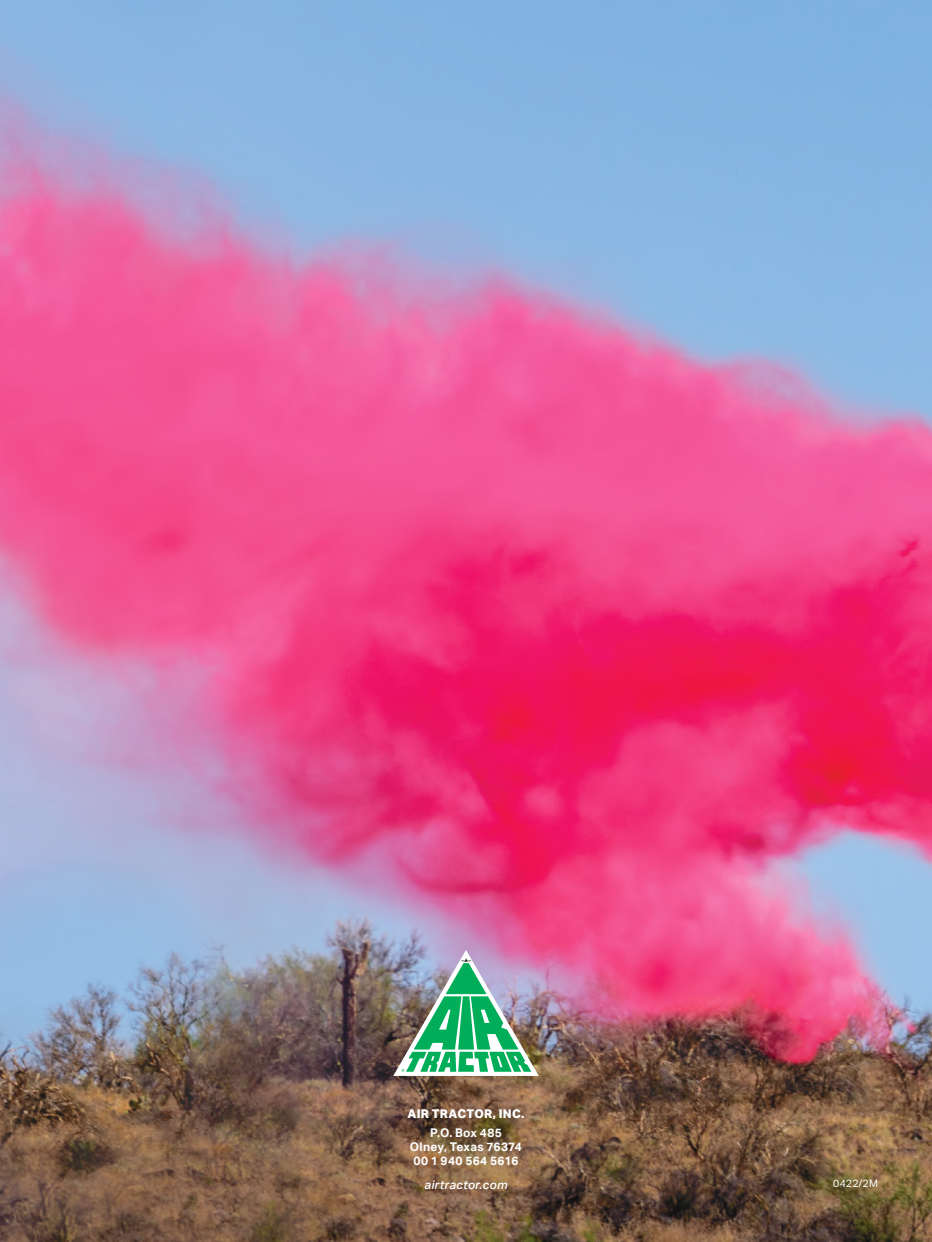
<style>
.page{position:relative;width:932px;height:1242px;background:#fff}
.page>*{position:absolute;margin:0;border:0;box-sizing:border-box;transform-origin:0 0}
.t1{font:700 12px/14px "Aktiv Grotesk";letter-spacing:.02em;color:#fff;text-align:center}
.t2{font:800 12px "Aktiv Grotesk";letter-spacing:.025em;color:#fff}
.t3{font:italic 500 12px "Aktiv Grotesk";letter-spacing:.02em;color:#fff}
.t4{font:10.5px "Aktiv Grotesk";letter-spacing:.015em;color:#fff}
</style>
<div class="page">
<img style="left:0;top:0;width:932px;height:971px">
<img style="left:0;top:971px;width:932px;height:271px">
<img style="left:393px;top:950px;width:146px;height:126px">
<p class="t2" style="left:407px;top:1106px;width:118px">AIR TRACTOR, INC.</p>
<p class="t1" style="left:410px;top:1126px;width:114px">P.O. Box 485<br>Olney, Texas 76374<br>00 1 940 564 5616</p>
<p class="t3" style="left:424px;top:1178px;width:84px">airtractor.com</p>
<p class="t4" style="left:833px;top:1178px;width:46px">0422/2M</p>
</div>
